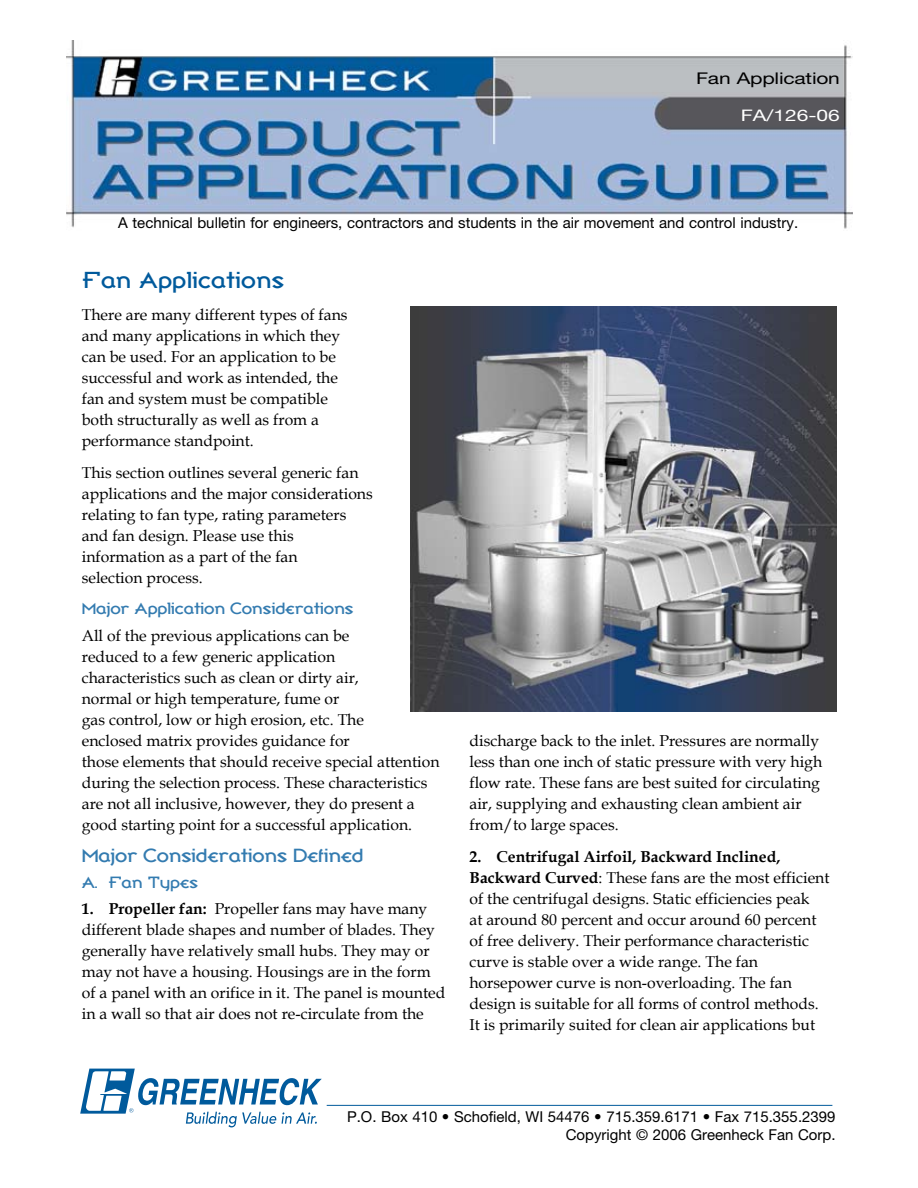
<style>
.page{position:relative;width:918px;height:1188px;background:#fff}
.page>*{position:absolute;margin:0;border:0;box-sizing:border-box;transform-origin:0 0}
.t1{font:22.95px "Broadband ICG";color:#005a9c;scale:1.11 1}
.t2{font:18.9px "Broadband ICG";letter-spacing:-.015em;color:#337bb0;scale:1.11 1}
.t3{font:16.2px "Broadband ICG";letter-spacing:-.015em;color:#337bb0;scale:1.11 1}
.t4{font:16.2px "Helvetica Neue LT Std";letter-spacing:-.01em;color:#000;scale:1.3 1}
.t5{font:15.9px "Helvetica Neue LT Std";color:#fff;scale:1.32 1}
.t6{font:15.75px/21px "Book Antiqua";color:#000}
.t7{font:15px/18px "Helvetica Neue LT Std";color:#000;text-align:right}
.s1{font-weight:700}
</style>
<div class="page">
<img style="left:66px;top:41px;width:787px;height:188px">
<hr style="left:327px;top:1105px;width:505px;height:1px;background:#005a9c">
<svg style="left:80px;top:1069px;width:242px;height:58px"></svg>
<img style="left:410px;top:306px;width:427px;height:406px">
<p class="t4" style="left:696px;top:68px;width:112px">Fan Application</p>
<p class="t5" style="left:741px;top:106px;width:77px">FA/126-06</p>
<p class="t7" style="left:118px;top:214px;width:681px">A technical bulletin for engineers, contractors and students in the air movement and control industry.</p>
<h1 class="t1" style="left:82px;top:266px;width:183px">Fan Applications</h1>
<p class="t6" style="left:82px;top:304px;width:267px">There are many different types of fans and many applications in which they can be used. For an application to be successful and work as intended, the fan and system must be compatible both structurally as well as from a performance standpoint.</p>
<p class="t6" style="left:82px;top:461px;width:292px">This section outlines several generic fan applications and the major considerations relating to fan type, rating parameters and fan design. Please use this information as a part of the fan<br>selection process.</p>
<p class="t3" style="left:82px;top:599px;width:246px">Major Application Considerations</p>
<p class="t6" style="left:82px;top:625px;width:359px">All of the previous applications can be<br>reduced to a few generic application<br>characteristics such as clean or dirty air,<br>normal or high temperature, fume or<br>gas control, low or high erosion, etc. The<br>enclosed matrix provides guidance for<br>those elements that should receive special attention during the selection process. These characteristics are not all inclusive, however, they do present a good starting point for a successful application.</p>
<p class="t2" style="left:82px;top:843px;width:256px">Major Considerations Defined</p>
<p class="t3" style="left:82px;top:872px;width:106px">A. Fan Types</p>
<p class="t6" style="left:82px;top:898px;width:365px"><span class="s1">1. Propeller fan:</span> Propeller fans may have many different blade shapes and number of blades. They generally have relatively small hubs. They may or may not have a housing. Housings are in the form of a panel with an orifice in it. The panel is mounted in a wall so that air does not re-circulate from the</p>
<p class="t6" style="left:470px;top:730px;width:354px">discharge back to the inlet. Pressures are normally less than one inch of static pressure with very high flow rate. These fans are best suited for circulating air, supplying and exhausting clean ambient air from/to large spaces.</p>
<p class="t6" style="left:470px;top:846px;width:362px"><span class="s1">2. Centrifugal Airfoil, Backward Inclined, Backward Curved</span>: These fans are the most efficient of the centrifugal designs. Static efficiencies peak<br>at around 80 percent and occur around 60 percent of free delivery. Their performance characteristic curve is stable over a wide range. The fan horsepower curve is non-overloading. The fan design is suitable for all forms of control methods.<br>It is primarily suited for clean air applications but</p>
<p class="t7" style="left:347px;top:1108px;width:490px">P.O. Box 410 • Schofield, WI 54476 • 715.359.6171 • Fax 715.355.2399<br>Copyright © 2006 Greenheck Fan Corp.</p>
</div>
